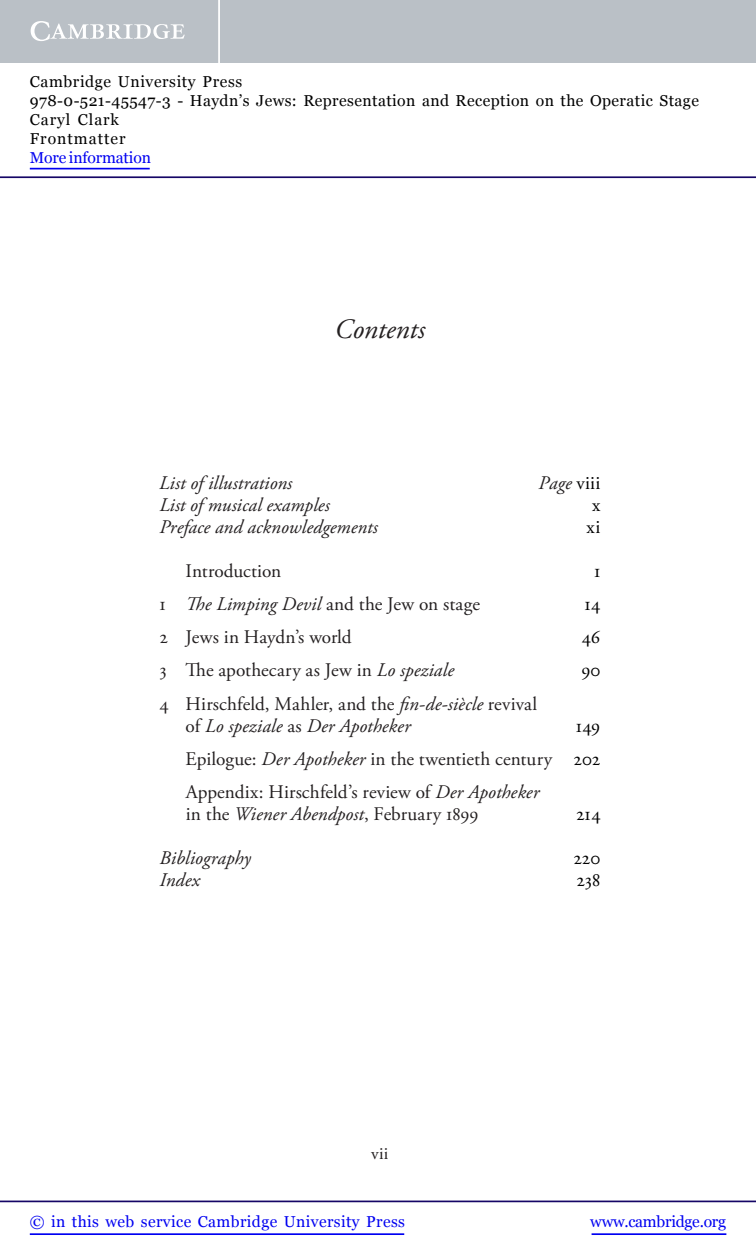
<style>
.page{position:relative;width:756px;height:1260px;background:#fff}
.page>*{position:absolute;margin:0;border:0;box-sizing:border-box;transform-origin:0 0}
.t1{font:italic 28px "Adobe Garamond Pro";color:#231f20}
.t2{font:19.25px/33.2px "Adobe Garamond Pro";color:#231f20}
.t3{font:italic 19.25px "Adobe Garamond Pro";letter-spacing:.005em;color:#231f20}
.t4{font:19.25px "Adobe Garamond Pro";letter-spacing:.01em;color:#000}
.t5{font:17.5px "Adobe Garamond Pro";color:#231f20}
.t6{font:15.75px/18.9px "Georgia";letter-spacing:.025em;color:#000}
.t7{font:15.75px "Georgia";letter-spacing:.025em;color:#0000f1}
.t8{font:15.75px "Georgia";letter-spacing:-.015em;color:#0000f1}
.t9{font:15.75px "Georgia";letter-spacing:-.01em;color:#0000f1}
.s1{font-style:normal;color:#000}
.s2{font-style:italic}
.s3{color:#000}
</style>
<div class="page">
<div style="left:0;top:0;width:756px;height:63px;background:#bac0c6"></div>
<svg style="left:31px;top:21px;width:154px;height:20px"></svg>
<hr style="left:218px;top:0;width:2px;height:63px;background:#fff">
<hr style="left:0;top:176px;width:756px;height:2px;background:#150666">
<hr style="left:0;top:1201px;width:756px;height:1px;background:#150666">
<hr style="left:592px;top:1233px;width:134px;height:2px;background:#0000f1">
<hr style="left:30px;top:1233px;width:374px;height:2px;background:#0000f1">
<hr style="left:30px;top:168px;width:120px;height:1px;background:#0000f1">
<p class="t6" style="left:30px;top:72px;width:671px">Cambridge University Press<br>978-0-521-45547-3 - Haydn’s Jews: Representation and Reception on the Operatic Stage Caryl Clark<br>Frontmatter</p>
<p class="t9" style="left:30px;top:148px;width:123px">More information</p>
<h1 class="t1" style="left:335px;top:318px;width:92px">Contents</h1>
<p class="t3" style="left:159px;top:475px;width:134px">List of illustrations</p>
<p class="t3" style="left:539px;top:475px;width:63px">Page <span class="s1">viii</span></p>
<p class="t3" style="left:159px;top:497px;width:172px">List of musical examples</p>
<p class="t4" style="left:592px;top:497px;width:10px">x</p>
<p class="t3" style="left:159px;top:519px;width:220px">Preface and acknowledgements</p>
<p class="t4" style="left:587px;top:519px;width:15px">xi</p>
<p class="t2" style="left:186px;top:556px;width:97px">Introduction</p>
<p class="t4" style="left:594px;top:563px;width:8px">1</p>
<p class="t2" style="left:159px;top:589px;width:322px">1 <span class="s2">The Limping Devil</span> and the Jew on stage</p>
<p class="t4" style="left:585px;top:596px;width:17px">14</p>
<p class="t2" style="left:159px;top:622px;width:194px">2 Jews in Haydn’s world</p>
<p class="t4" style="left:582px;top:629px;width:20px">46</p>
<p class="t2" style="left:159px;top:655px;width:296px">3 The apothecary as Jew in <span class="s2">Lo speziale</span></p>
<p class="t4" style="left:581px;top:663px;width:20px">90</p>
<p class="t2" style="left:186px;top:694px;width:353px;line-height:21.9px;text-indent:-26px">4 Hirschfeld, Mahler, and the <span class="s2">fin-de-siècle</span> revival of <span class="s2">Lo speziale</span> as <span class="s2">Der Apotheker</span></p>
<p class="t2" style="left:186px;top:710px;width:416px;text-align:justify;text-indent:390px"><span class="s3">149<br></span>Epilogue: <span class="s2">Der Apotheker</span> in the twentieth century <span class="s3">202<br></span>Appendix: Hirschfeld’s review of <span class="s2">Der Apotheker</span></p>
<p class="t2" style="left:186px;top:799px;width:294px">in the <span class="s2">Wiener Abendpost</span>, February 1899</p>
<p class="t4" style="left:576px;top:806px;width:26px">214</p>
<p class="t3" style="left:159px;top:850px;width:93px">Bibliography</p>
<p class="t4" style="left:573px;top:850px;width:29px">220</p>
<p class="t3" style="left:159px;top:872px;width:42px">Index</p>
<p class="t4" style="left:577px;top:872px;width:25px">238</p>
<p class="t5" style="left:371px;top:1146px;width:19px">vii</p>
<p class="t7" style="left:30px;top:1213px;width:377px">© in this web service Cambridge University Press</p>
<p class="t8" style="left:590px;top:1213px;width:137px">www.cambridge.org</p>
</div>
